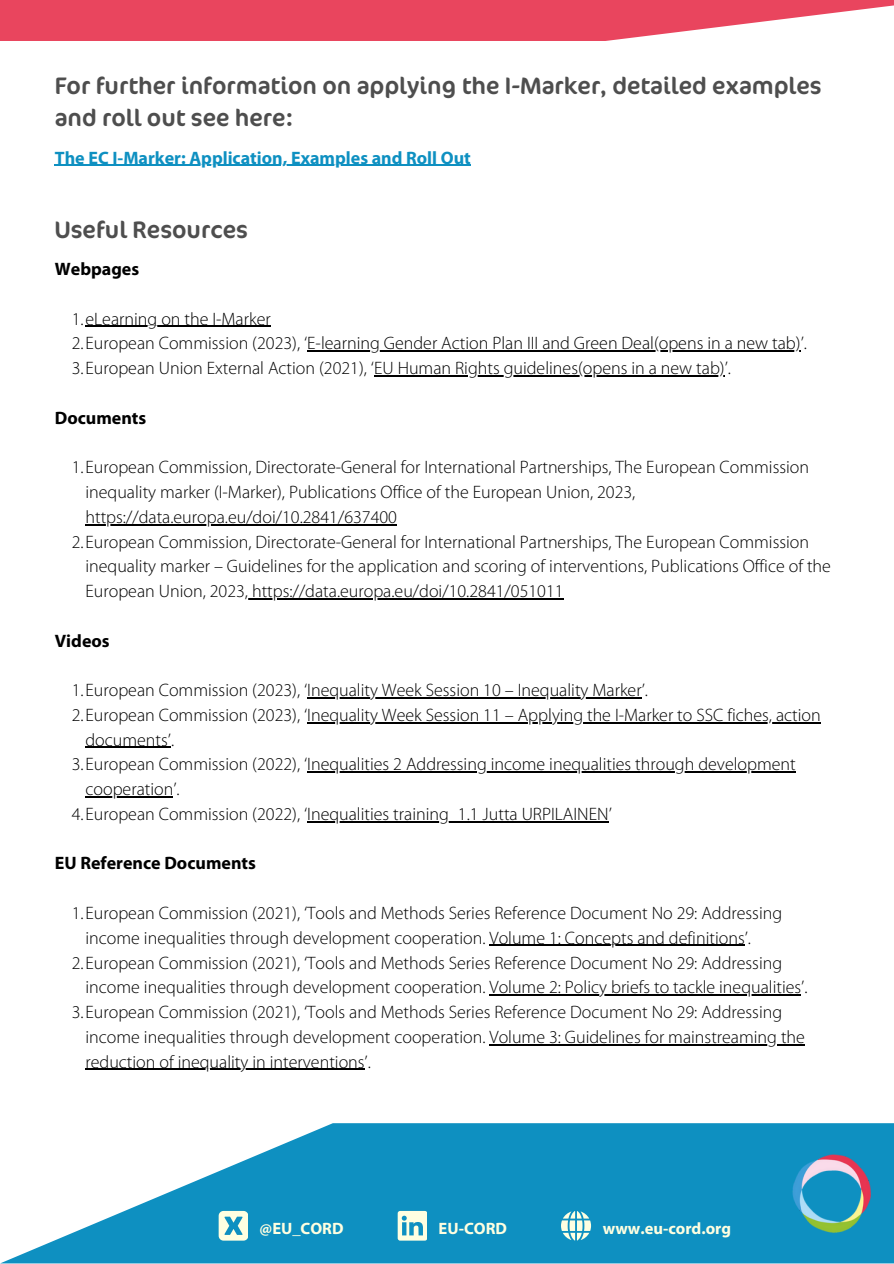
<style>
.page{position:relative;width:894px;height:1264px;background:#fff}
.page>*{position:absolute;margin:0;border:0;box-sizing:border-box;transform-origin:0 0}
.t1{font:24px/32.7px "Cocon Pro";color:#4e4e4e}
.t2{font:300 18px/24.8px "Myriad Pro";color:#000}
.t3{font:700 18px "Myriad Pro";color:#0e90c1}
.t4{font:700 18px "Myriad Pro";color:#000}
.t5{font:700 16.5px "Myriad Pro";color:#ffffe1}
</style>
<div class="page">
<svg style="left:0;top:0;width:893px;height:41px;background:#ec5e74"></svg>
<svg style="left:1px;top:1123px;width:892px;height:140px;fill:#0e90c1"></svg>
<img style="left:784px;top:1145px;width:95px;height:95px">
<svg style="left:218px;top:1210px;width:30px;height:30px"></svg>
<svg style="left:397px;top:1210px;width:30px;height:30px"></svg>
<svg style="left:561px;top:1210px;width:30px;height:30px"></svg>
<hr style="left:85px;top:326px;width:186px;height:1px;background:#000">
<hr style="left:307px;top:350px;width:493px;height:2px;background:#000">
<hr style="left:374px;top:375px;width:350px;height:1px;background:#000">
<hr style="left:85px;top:524px;width:312px;height:1px;background:#000">
<hr style="left:252px;top:598px;width:311px;height:1px;background:#000">
<hr style="left:307px;top:697px;width:334px;height:1px;background:#000">
<hr style="left:307px;top:722px;width:513px;height:1px;background:#000">
<hr style="left:85px;top:746px;width:86px;height:2px;background:#000">
<hr style="left:307px;top:771px;width:488px;height:1px;background:#000">
<hr style="left:85px;top:796px;width:88px;height:1px;background:#000">
<hr style="left:307px;top:821px;width:301px;height:1px;background:#000">
<hr style="left:489px;top:944px;width:255px;height:2px;background:#000">
<hr style="left:489px;top:994px;width:312px;height:1px;background:#000">
<hr style="left:489px;top:1043px;width:315px;height:2px;background:#000">
<hr style="left:85px;top:1068px;width:279px;height:1px;background:#000">
<hr style="left:55px;top:165px;width:416px;height:1px;background:#0e90c1">
<p class="t1" style="left:55px;top:68px;width:768px">For further information on applying the I-Marker, detailed examples and roll out see here:</p>
<p class="t3" style="left:55px;top:150px;width:417px">The EC I-Marker: Application, Examples and Roll Out</p>
<p class="t1" style="left:55px;top:212px;width:194px">Useful Resources</p>
<p class="t4" style="left:55px;top:262px;width:86px">Webpages</p>
<p class="t2" style="left:72px;top:308px;width:200px">1.eLearning on the I-Marker</p>
<p class="t2" style="left:72px;top:332px;width:736px">2.European Commission (2023), ‘E-learning Gender Action Plan III and Green Deal(opens in a new tab)’.</p>
<p class="t2" style="left:72px;top:357px;width:660px">3.European Union External Action (2021), ‘EU Human Rights guidelines(opens in a new tab)’.</p>
<p class="t4" style="left:55px;top:410px;width:93px">Documents</p>
<p class="t2" style="left:85px;top:456px;width:725px;text-indent:-14px">1.European Commission, Directorate-General for International Partnerships, The European Commission inequality marker (I-Marker), Publications Office of the European Union, 2023, https://data.europa.eu/doi/10.2841/637400</p>
<p class="t2" style="left:85px;top:530px;width:746px;text-indent:-14px">2.European Commission, Directorate-General for International Partnerships, The European Commission inequality marker – Guidelines for the application and scoring of interventions, Publications Office of the<br>European Union, 2023, https://data.europa.eu/doi/10.2841/051011</p>
<p class="t4" style="left:55px;top:633px;width:56px">Videos</p>
<p class="t2" style="left:72px;top:679px;width:577px">1.European Commission (2023), ‘Inequality Week Session 10 – Inequality Marker’.</p>
<p class="t2" style="left:85px;top:704px;width:736px;text-indent:-14px">2.European Commission (2023), ‘Inequality Week Session 11 – Applying the I-Marker to SSC fiches, action documents’.</p>
<p class="t2" style="left:85px;top:753px;width:711px;text-indent:-14px">3.European Commission (2022), ‘Inequalities 2 Addressing income inequalities through development cooperation’.</p>
<p class="t2" style="left:72px;top:803px;width:541px">4.European Commission (2022), ‘Inequalities training_1.1 Jutta URPILAINEN’</p>
<p class="t4" style="left:55px;top:856px;width:202px">EU Reference Documents</p>
<p class="t2" style="left:85px;top:902px;width:698px;text-indent:-14px">1.European Commission (2021), ‘Tools and Methods Series Reference Document No 29: Addressing income inequalities through development cooperation. Volume 1: Concepts and definitions’.</p>
<p class="t2" style="left:85px;top:951px;width:723px;text-indent:-14px">2.European Commission (2021), ‘Tools and Methods Series Reference Document No 29: Addressing income inequalities through development cooperation. Volume 2: Policy briefs to tackle inequalities’.</p>
<p class="t2" style="left:85px;top:1001px;width:720px;text-indent:-14px">3.European Commission (2021), ‘Tools and Methods Series Reference Document No 29: Addressing income inequalities through development cooperation. Volume 3: Guidelines for mainstreaming the reduction of inequality in interventions’.</p>
<p class="t5" style="left:259px;top:1221px;width:85px">@EU_CORD</p>
<p class="t5" style="left:438px;top:1221px;width:70px">EU-CORD</p>
<p class="t5" style="left:602px;top:1221px;width:130px">www.eu-cord.org</p>
</div>
